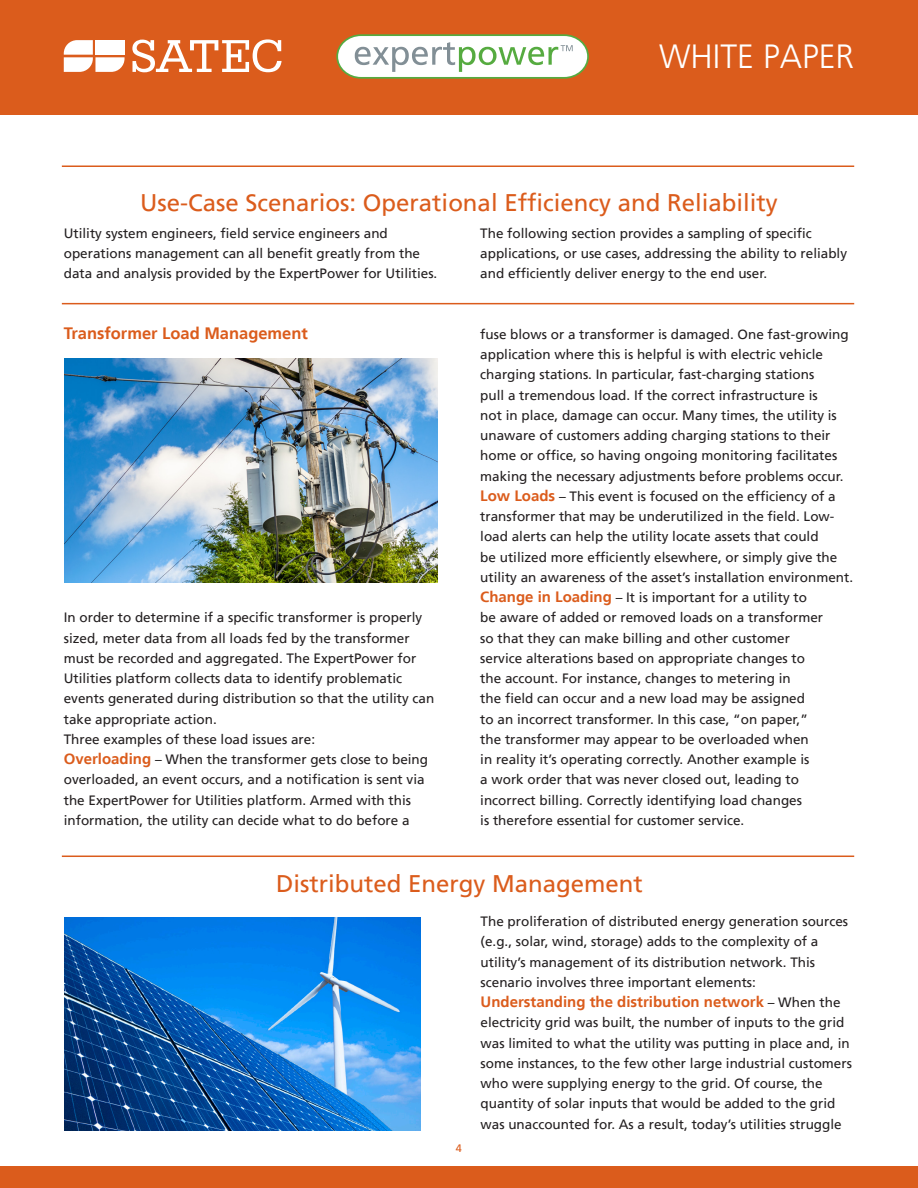
<style>
.page{position:relative;width:918px;height:1188px;background:#fff}
.page>*{position:absolute;margin:0;border:0;box-sizing:border-box;transform-origin:0 0}
.t1{font:300 33.45px "Frutiger LT";color:#fff}
.Section_Title{font:24px "Frutiger LT";color:#db5c1c}
.Body{font:700 16.5px "Frutiger LT";color:#db5c1c}
.Body-2{font:700 15px "Frutiger LT";color:#db5c1c}
.Body_-_Balance_Ragge{font:700 15px "Frutiger LT";color:#db5c1c}
.Body-3{font:13.5px/20.2px "Frutiger LT";color:#231f20}
.Body_-_Balance_Ragge-2{font:13.5px/20.2px "Frutiger LT";color:#231f20}
.t2{font:10.8px "Frutiger LT";color:#db5c1c}
</style>
<div class="page">
<div style="left:0;top:1167px;width:918px;height:21px;background:#db5c1c"></div>
<div style="left:0;top:0;width:918px;height:115px;background:#db5c1c"></div>
<svg style="left:336px;top:34px;width:253px;height:45px;background:#dae1ce"></svg>
<img style="left:65px;top:359px;width:373px;height:223px">
<img style="left:65px;top:918px;width:356px;height:213px">
<svg style="left:132px;top:39px;width:150px;height:33px"></svg>
<svg style="left:64px;top:40px;width:61px;height:32px;background:#f8e1d6"></svg>
<hr style="left:62px;top:166px;width:792px;height:1px;background:#db5c1c">
<hr style="left:62px;top:303px;width:792px;height:1px;background:#db5c1c">
<hr style="left:62px;top:856px;width:792px;height:1px;background:#db5c1c">
<h1 class="t1" style="left:659px;top:38px;width:197px">WHITE PAPER</h1>
<p class="Section_Title" style="left:140px;top:188px;width:639px">Use-Case Scenarios: Operational Efficiency and Reliability</p>
<p class="Body-3" style="left:64px;top:223px;width:375px">Utility system engineers, field service engineers and operations management can all benefit greatly from the data and analysis provided by the ExpertPower for Utilities.</p>
<p class="Body-3" style="left:480px;top:223px;width:368px">The following section provides a sampling of specific applications, or use cases, addressing the ability to reliably and efficiently deliver energy to the end user.</p>
<p class="Body" style="left:64px;top:323px;width:246px">Transformer Load Management</p>
<p class="Body-3" style="left:64px;top:608px;width:372px">In order to determine if a specific transformer is properly sized, meter data from all loads fed by the transformer must be recorded and aggregated. The ExpertPower for Utilities platform collects data to identify problematic events generated during distribution so that the utility can take appropriate action.</p>
<p class="Body-3" style="left:64px;top:729px;width:253px">Three examples of these load issues are:</p>
<p class="Body-3" style="left:155px;top:749px;width:275px">– When the transformer gets close to being</p>
<p class="Body-2" style="left:64px;top:750px;width:89px">Overloading</p>
<p class="Body-3" style="left:64px;top:770px;width:362px">overloaded, an event occurs, and a notification is sent via the ExpertPower for Utilities platform. Armed with this information, the utility can decide what to do before a</p>
<p class="Body-3" style="left:480px;top:324px;width:370px">fuse blows or a transformer is damaged. One fast-growing application where this is helpful is with electric vehicle charging stations In. particular, fast-charging stations<br>pull a tremendous load If. the correct infrastructure is<br>not in place, damage can occur. Many times, the utility is unaware of customers adding charging stations to their home or office, so having ongoing monitoring facilitates making the necessary adjustments before problems occur.</p>
<p class="Body-3" style="left:559px;top:486px;width:278px">– This event is focused on the efficiency of a</p>
<p class="Body-2" style="left:480px;top:487px;width:76px">Low Loads</p>
<p class="Body-3" style="left:480px;top:527px;width:340px">load alerts can help the utility locate assets that could</p>
<p class="Body-3" style="left:480px;top:506px;width:356px">transformer that may be underutilized in the field. Low-</p>
<p class="Body-3" style="left:480px;top:547px;width:374px">be utilized more efficiently elsewhere, or simply give the utility an awareness of the asset s’ installation environment.</p>
<p class="Body_-_Balance_Ragge-2" style="left:616px;top:587px;width:193px">– It is important for a utility to</p>
<p class="Body_-_Balance_Ragge" style="left:480px;top:588px;width:133px">Change in Loading</p>
<p class="Body_-_Balance_Ragge-2" style="left:480px;top:608px;width:344px">be aware of added or removed loads on a transformer so that they can make billing and other customer service alterations based on appropriate changes to the account. For instance, changes to metering in<br>the field can occur and a new load may be assigned<br>to an incorrect transformer In. this case “, on paper “, the transformer may appear to be overloaded when in reality it s’ operating correctly. Another example is<br>a work order that was never closed out, leading to incorrect billing. Correctly identifying load changes<br>is therefore essential for customer service.</p>
<p class="Section_Title" style="left:276px;top:870px;width:368px">Distributed Energy Management</p>
<p class="Body-3" style="left:481px;top:911px;width:369px">The proliferation of distributed energy generation sources<br>g.e( ., solar, wind, storage) adds to the complexity of a utility s’ management of its distribution network. This scenario involves three important elements:</p>
<p class="Body-3" style="left:768px;top:992px;width:74px">– When the</p>
<p class="Body-2" style="left:481px;top:993px;width:285px">Understanding the distribution network</p>
<p class="Body-3" style="left:481px;top:1013px;width:373px">electricity grid was built, the number of inputs to the grid was limited to what the utility was putting in place and in, some instances, to the few other large industrial customers who were supplying energy to the grid. Of course, the quantity of solar inputs that would be added to the grid was unaccounted for. As a result, today s’ utilities struggle</p>
<p class="t2" style="left:456px;top:1141px;width:8px">4</p>
</div>
